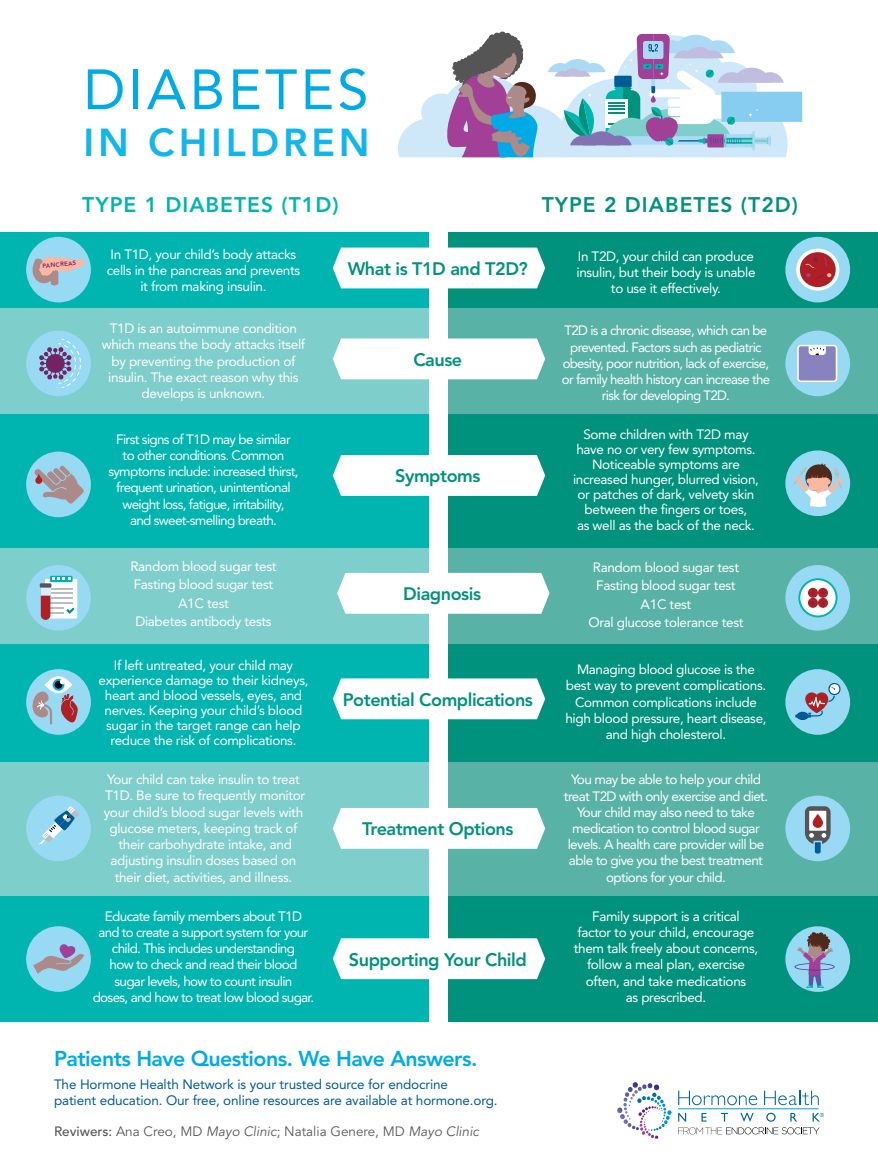
<style>
.page{position:relative;width:878px;height:1175px;background:#fff}
.page>*{position:absolute;margin:0;border:0;box-sizing:border-box;transform-origin:0 0}
.t1{font:56.1px "Avenir LT Std";letter-spacing:.06em;color:#00aae7}
.t2{font:800 38.7px "Avenir LT Std";letter-spacing:.1em;color:#13b6eb}
.t3{font:800 21.3px "Avenir LT Std";letter-spacing:-.025em;color:#00aae7}
.t4{font:800 21px "Avenir LT Std";letter-spacing:.05em;color:#00b5af}
.t5{font:800 21px "Avenir LT Std";letter-spacing:.05em;color:#00927c}
.t6{font:800 18px "Avenir LT Std";letter-spacing:-.025em;color:#00927c}
.t7{font:13.5px/16.2px "Avenir LT Std";letter-spacing:-.025em;color:#fff;text-align:center}
.t8{font:13.5px/16.2px "Avenir LT Std";letter-spacing:-.05em;color:#fff;text-align:center}
.t9{font:13.5px/16.2px "Avenir LT Std";letter-spacing:-.045em;color:#fff;text-align:center}
.t10{font:13.5px/16.2px "Avenir LT Std";letter-spacing:-.01em;color:#005c97}
.t11{font:13.5px "Avenir LT Std";color:#58595b}
.t12{font:800 6px "Avenir LT Std";color:#722366}
.s1{font-weight:500}
.s2{font-style:italic}
</style>
<div class="page">
<div style="left:0;top:308px;width:428px;height:106px;background:#7ececb"></div>
<div style="left:448px;top:308px;width:430px;height:106px;background:#58b3a6"></div>
<div style="left:0;top:761px;width:428px;height:135px;background:#7ececb"></div>
<div style="left:448px;top:761px;width:430px;height:135px;background:#58b3a6"></div>
<div style="left:0;top:548px;width:428px;height:96px;background:#7ececb"></div>
<div style="left:448px;top:548px;width:430px;height:96px;background:#58b3a6"></div>
<div style="left:0;top:232px;width:428px;height:76px;background:#00b5af"></div>
<div style="left:448px;top:232px;width:430px;height:76px;background:#00927c"></div>
<div style="left:0;top:414px;width:428px;height:134px;background:#00b5af"></div>
<div style="left:448px;top:414px;width:430px;height:134px;background:#00927c"></div>
<div style="left:0;top:644px;width:428px;height:117px;background:#00b5af"></div>
<div style="left:448px;top:644px;width:430px;height:117px;background:#00927c"></div>
<div style="left:0;top:896px;width:428px;height:126px;background:#00b5af"></div>
<div style="left:448px;top:896px;width:430px;height:126px;background:#00927c"></div>
<div style="left:785px;top:669px;width:65px;height:65px;background:#98daf3;border-radius:50%"></div>
<svg style="left:795px;top:682px;width:46px;height:38px"></svg>
<div style="left:26px;top:795px;width:65px;height:66px;background:#98daf3;border-radius:50%"></div>
<div style="left:785px;top:795px;width:65px;height:66px;background:#98daf3;border-radius:50%"></div>
<div style="left:785px;top:237px;width:65px;height:65px;background:#98daf3;border-radius:50%"></div>
<div style="left:26px;top:669px;width:65px;height:65px;background:#98daf3;border-radius:50%"></div>
<svg style="left:45px;top:676px;width:27px;height:17px"></svg>
<svg style="left:32px;top:679px;width:46px;height:45px"></svg>
<svg style="left:796px;top:249px;width:43px;height:42px"></svg>
<div style="left:799px;top:252px;width:36px;height:35px;background:#af1f23;border-radius:50%"></div>
<svg style="left:805px;top:257px;width:26px;height:23px"></svg>
<div style="left:785px;top:450px;width:65px;height:66px;background:#98daf3;border-radius:50%"></div>
<svg style="left:793px;top:462px;width:49px;height:45px"></svg>
<div style="left:26px;top:565px;width:65px;height:65px;background:#98daf3;border-radius:50%"></div>
<svg style="left:45px;top:579px;width:32px;height:39px"></svg>
<hr style="left:49px;top:592px;width:24px;height:2px;background:#bbbdc0">
<hr style="left:49px;top:587px;width:24px;height:2px;background:#bbbdc0">
<svg style="left:50px;top:576px;width:23px;height:6px"></svg>
<svg style="left:52px;top:578px;width:18px;height:2px"></svg>
<div style="left:41px;top:584px;width:9px;height:17px;background:#daedfa"></div>
<svg style="left:41px;top:595px;width:33px;height:25px"></svg>
<svg style="left:40px;top:583px;width:11px;height:4px"></svg>
<svg style="left:39px;top:806px;width:40px;height:38px"></svg>
<svg style="left:804px;top:806px;width:26px;height:47px"></svg>
<svg style="left:812px;top:813px;width:11px;height:15px"></svg>
<div style="left:785px;top:926px;width:65px;height:65px;background:#98daf3;border-radius:50%"></div>
<svg style="left:794px;top:932px;width:40px;height:57px"></svg>
<svg style="left:678px;top:1090px;width:79px;height:15px"></svg>
<svg style="left:764px;top:1090px;width:54px;height:15px"></svg>
<svg style="left:678px;top:1112px;width:8px;height:9px"></svg>
<svg style="left:701px;top:1112px;width:5px;height:9px"></svg>
<svg style="left:720px;top:1112px;width:8px;height:9px"></svg>
<svg style="left:740px;top:1112px;width:13px;height:9px"></svg>
<svg style="left:766px;top:1112px;width:9px;height:9px"></svg>
<svg style="left:790px;top:1112px;width:7px;height:9px"></svg>
<hr style="left:678px;top:1108px;width:140px;height:1px;background:#009ddc">
<svg style="left:617px;top:1082px;width:55px;height:56px"></svg>
<svg style="left:812px;top:1112px;width:12px;height:9px"></svg>
<svg style="left:678px;top:1127px;width:141px;height:7px"></svg>
<div style="left:333px;top:247px;width:212px;height:41px;background:#fff"></div>
<div style="left:333px;top:338px;width:212px;height:41px;background:#fff"></div>
<svg style="left:333px;top:455px;width:212px;height:41px;background:#f4fbfa"></svg>
<div style="left:337px;top:573px;width:212px;height:41px;background:#fff"></div>
<div style="left:333px;top:678px;width:212px;height:41px;background:#fff"></div>
<div style="left:333px;top:808px;width:212px;height:40px;background:#fff"></div>
<div style="left:333px;top:938px;width:212px;height:41px;background:#fff"></div>
<div style="left:785px;top:330px;width:65px;height:66px;background:#98daf3;border-radius:50%"></div>
<svg style="left:797px;top:345px;width:40px;height:37px"></svg>
<div style="left:26px;top:330px;width:65px;height:66px;background:#98daf3;border-radius:50%"></div>
<svg style="left:39px;top:339px;width:42px;height:49px"></svg>
<div style="left:785px;top:565px;width:65px;height:65px;background:#98daf3;border-radius:50%"></div>
<svg style="left:798px;top:578px;width:39px;height:39px"></svg>
<div style="left:800px;top:580px;width:35px;height:35px;background:#fff;border-radius:50%"></div>
<svg style="left:818px;top:598px;width:10px;height:10px"></svg>
<svg style="left:807px;top:598px;width:10px;height:10px"></svg>
<svg style="left:818px;top:588px;width:10px;height:10px"></svg>
<svg style="left:807px;top:588px;width:10px;height:10px"></svg>
<div style="left:26px;top:237px;width:65px;height:65px;background:#98daf3;border-radius:50%"></div>
<svg style="left:28px;top:257px;width:57px;height:29px"></svg>
<div style="left:26px;top:451px;width:65px;height:66px;background:#98daf3;border-radius:50%"></div>
<svg style="left:34px;top:465px;width:50px;height:39px"></svg>
<svg style="left:35px;top:473px;width:7px;height:11px"></svg>
<div style="left:26px;top:926px;width:65px;height:65px;background:#98daf3;border-radius:50%"></div>
<svg style="left:33px;top:944px;width:51px;height:29px"></svg>
<div style="left:721px;top:92px;width:81px;height:30px;background:#87cdf1"></div>
<svg style="left:398px;top:32px;width:389px;height:125px"></svg>
<h1 class="t1" style="left:84px;top:57px;width:286px">DIABETES</h1>
<h2 class="t2" style="left:84px;top:119px;width:287px">IN CHILDREN</h2>
<h3 class="t4" style="left:82px;top:193px;width:258px">TYPE 1 DIABETES (T1D)</h3>
<h3 class="t5" style="left:541px;top:193px;width:258px">TYPE 2 DIABETES (T2D)</h3>
<p class="t12" style="left:42px;top:263px;width:35px;rotate:-6deg">PANCREAS</p>
<p class="t7" style="left:107px;top:246px;width:195px">In T1D, your child’s body attacks cells in the pancreas and prevents it from making insulin.</p>
<p class="t7" style="left:102px;top:320px;width:205px">T1D is an autoimmune condition which means the body attacks itself by preventing the production of insulin. The exact reason why this develops is unknown.</p>
<p class="t8" style="left:108px;top:431px;width:192px">First signs of T1D may be similar<br>to other conditions. Common symptoms include: increased thirst, frequent urination, unintentional weight loss, fatigue, irritability,<br>and sweet-smelling breath.</p>
<p class="t7" style="left:130px;top:557px;width:148px;line-height:18.3px">Random blood sugar test<br>Fasting blood sugar test<br>A1C test<br>Diabetes antibody tests</p>
<p class="t7" style="left:98px;top:658px;width:211px;line-height:15px">If left untreated, your child may experience damage to their kidneys, heart and blood vessels, eyes, and nerves. Keeping your child’s blood sugar in the target range can help reduce the risk of complications.</p>
<p class="t7" style="left:104px;top:771px;width:203px">Your child can take insulin to treat T1D. Be sure to frequently monitor your child’s blood sugar levels with glucose meters, keeping track of their carbohydrate intake, and adjusting insulin doses based on their diet, activities, and illness.</p>
<p class="t8" style="left:93px;top:908px;width:223px">Educate family members about T1D<br>and to create a support system for your child. This includes understanding<br>how to check and read their blood sugar levels, how to count insulin<br>doses, and how to treat low blood sugar.</p>
<h3 class="t6" style="left:348px;top:258px;width:182px">What is T1D and T2D?</h3>
<h3 class="t6" style="left:413px;top:349px;width:50px">Cause</h3>
<h3 class="t6" style="left:395px;top:465px;width:87px">Symptoms</h3>
<h3 class="t6" style="left:403px;top:583px;width:79px">Diagnosis</h3>
<h3 class="t6" style="left:343px;top:688px;width:192px">Potential Complications</h3>
<h3 class="t6" style="left:362px;top:818px;width:153px">Treatment Options</h3>
<h3 class="t6" style="left:349px;top:948px;width:179px">Supporting Your Child</h3>
<h3 class="t3" style="left:54px;top:1045px;width:425px">Patients Have Questions. We Have Answers.</h3>
<p class="t10" style="left:54px;top:1076px;width:445px">The Hormone Health Network is your trusted source for endocrine<br>patient education. Our free, online resources are available at hormone.org.</p>
<p class="t11" style="left:54px;top:1123px;width:426px"><span class="s1">Reviwers:</span> Ana Creo, MD <span class="s2">Mayo Clinic</span>; Natalia Genere, MD <span class="s2">Mayo Clinic</span></p>
<p class="t7" style="left:576px;top:248px;width:180px">In T2D, your child can produce insulin, but their body is unable to use it effectively.</p>
<p class="t8" style="left:562px;top:323px;width:210px">T2D is a chronic disease, which can be prevented. Factors such as pediatric obesity, poor nutrition, lack of exercise, or family health history can increase the risk for developing T2D.</p>
<p class="t7" style="left:573px;top:427px;width:187px;line-height:15.1px">Some children with T2D may have no or very few symptoms.<br>Noticeable symptoms are increased hunger, blurred vision, or patches of dark, velvety skin between the fingers or toes,<br>as well as the back of the neck.</p>
<p class="t7" style="left:588px;top:558px;width:157px;line-height:18.3px">Random blood sugar test<br>Fasting blood sugar test<br>A1C test<br>Oral glucose tolerance test</p>
<p class="t7" style="left:565px;top:661px;width:203px">Managing blood glucose is the best way to prevent complications.<br>Common complications include high blood pressure, heart disease, and high cholesterol.</p>
<p class="t9" style="left:564px;top:771px;width:206px">You may be able to help your child treat T2D with only exercise and diet.<br>Your child may also need to take medication to control blood sugar levels. A health care provider will be able to give you the best treatment options for your child.</p>
<p class="t7" style="left:573px;top:908px;width:186px">Family support is a critical<br>factor to your child, encourage them talk freely about concerns, follow a meal plan, exercise often, and take medications<br>as prescribed.</p>
</div>
